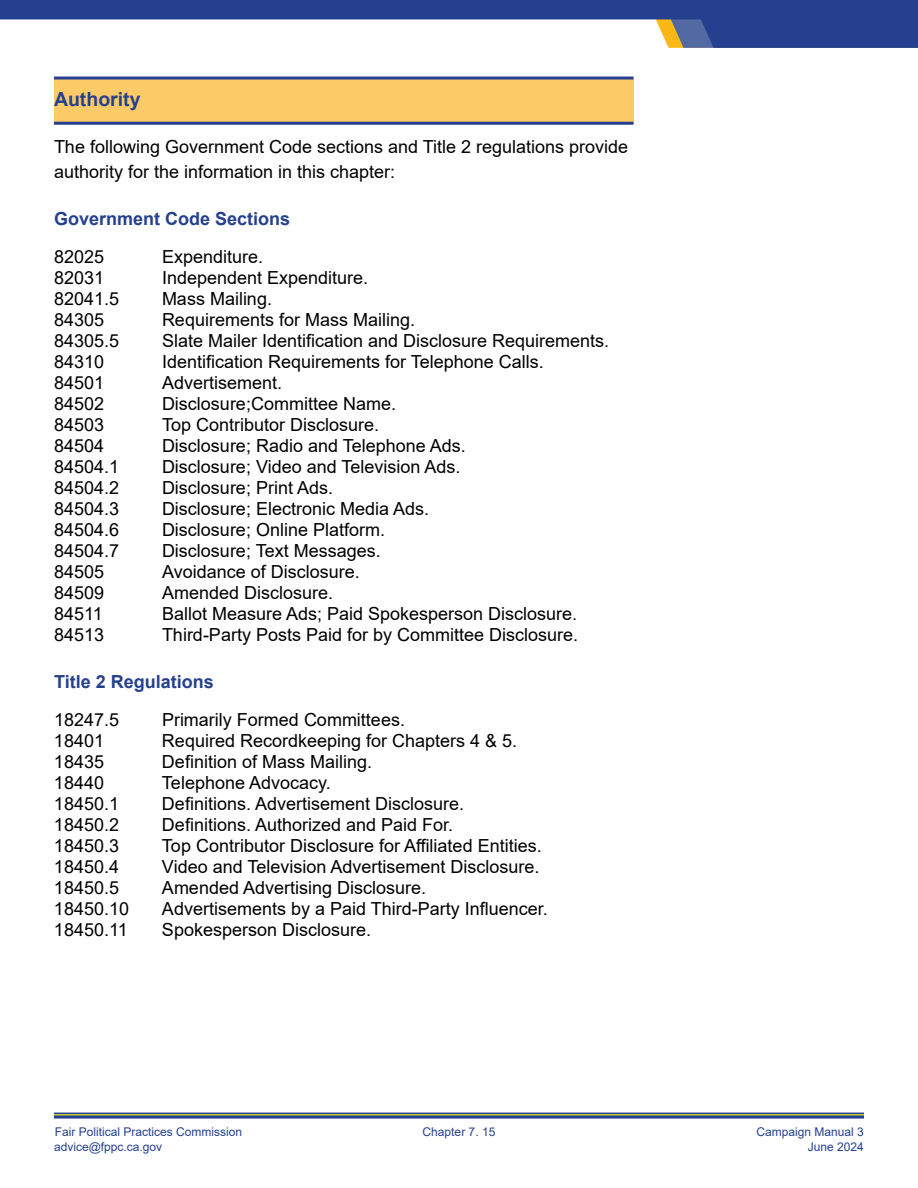
<style>
.page{position:relative;width:918px;height:1188px;background:#fff}
.page>*{position:absolute;margin:0;border:0;box-sizing:border-box;transform-origin:0 0}
.t1{font:700 19.5px "Arial";color:#25408f}
.t2{font:18px/25.5px "Arial";color:#000}
.t3{font:700 18px "Arial";color:#25408f}
.t4{font:12px/15px "Arial";color:#25408f}
</style>
<div class="page">
<svg style="left:54px;top:1113px;width:810px;height:6px;background:#475e8f"></svg>
<hr style="left:54px;top:1114px;width:810px;height:1px;background:#faff16">
<svg style="left:0;top:0;width:918px;height:48px;fill:#25408f"></svg>
<div style="left:54px;top:78px;width:580px;height:45px;background:#fcca67"></div>
<hr style="left:54px;top:122px;width:580px;height:3px;background:#25408f">
<hr style="left:54px;top:77px;width:580px;height:3px;background:#25408f">
<h2 class="t1" style="left:54px;top:85px;width:88px">Authority</h2>
<p class="t2" style="left:54px;top:134px;width:576px">The following Government Code sections and Title 2 regulations provide authority for the information in this chapter:</p>
<h3 class="t3" style="left:54px;top:206px;width:238px">Government Code Sections</h3>
<p class="t2" style="left:54px;top:244px;width:52px">82025</p>
<p class="t2" style="left:162px;top:244px;width:103px">Expenditure.</p>
<p class="t2" style="left:54px;top:265px;width:52px">82031</p>
<p class="t2" style="left:162px;top:265px;width:208px">Independent Expenditure.</p>
<p class="t2" style="left:54px;top:286px;width:67px">82041.5</p>
<p class="t2" style="left:162px;top:286px;width:112px">Mass Mailing.</p>
<p class="t2" style="left:54px;top:307px;width:52px">84305</p>
<p class="t2" style="left:162px;top:307px;width:255px">Requirements for Mass Mailing.</p>
<p class="t2" style="left:54px;top:328px;width:67px">84305.5</p>
<p class="t2" style="left:162px;top:328px;width:449px">Slate Mailer Identification and Disclosure Requirements.</p>
<p class="t2" style="left:54px;top:349px;width:52px">84310</p>
<p class="t2" style="left:162px;top:349px;width:383px">Identification Requirements for Telephone Calls.</p>
<p class="t2" style="left:54px;top:370px;width:52px">84501</p>
<p class="t2" style="left:162px;top:370px;width:122px">Advertisement.</p>
<p class="t2" style="left:54px;top:391px;width:52px">84502</p>
<p class="t2" style="left:162px;top:391px;width:236px">Disclosure;Committee Name.</p>
<p class="t2" style="left:54px;top:412px;width:52px">84503</p>
<p class="t2" style="left:162px;top:412px;width:219px">Top Contributor Disclosure.</p>
<p class="t2" style="left:54px;top:433px;width:52px">84504</p>
<p class="t2" style="left:162px;top:433px;width:305px">Disclosure; Radio and Telephone Ads.</p>
<p class="t2" style="left:54px;top:454px;width:67px">84504.1</p>
<p class="t2" style="left:162px;top:454px;width:300px">Disclosure; Video and Television Ads.</p>
<p class="t2" style="left:54px;top:475px;width:67px">84504.2</p>
<p class="t2" style="left:162px;top:475px;width:173px">Disclosure; Print Ads.</p>
<p class="t2" style="left:54px;top:496px;width:67px">84504.3</p>
<p class="t2" style="left:162px;top:496px;width:269px">Disclosure; Electronic Media Ads.</p>
<p class="t2" style="left:54px;top:517px;width:67px">84504.6</p>
<p class="t2" style="left:162px;top:517px;width:225px">Disclosure; Online Platform.</p>
<p class="t2" style="left:54px;top:538px;width:67px">84504.7</p>
<p class="t2" style="left:162px;top:538px;width:220px">Disclosure; Text Messages.</p>
<p class="t2" style="left:54px;top:559px;width:52px">84505</p>
<p class="t2" style="left:162px;top:559px;width:199px">Avoidance of Disclosure.</p>
<p class="t2" style="left:54px;top:580px;width:52px">84509</p>
<p class="t2" style="left:162px;top:580px;width:173px">Amended Disclosure.</p>
<p class="t2" style="left:54px;top:601px;width:50px">84511</p>
<p class="t2" style="left:162px;top:601px;width:417px">Ballot Measure Ads; Paid Spokesperson Disclosure.</p>
<p class="t2" style="left:54px;top:622px;width:52px">84513</p>
<p class="t2" style="left:162px;top:622px;width:418px">Third-Party Posts Paid for by Committee Disclosure.</p>
<h3 class="t3" style="left:54px;top:669px;width:161px">Title 2 Regulations</h3>
<p class="t2" style="left:54px;top:707px;width:67px">18247.5</p>
<p class="t2" style="left:162px;top:707px;width:245px">Primarily Formed Committees.</p>
<p class="t2" style="left:54px;top:728px;width:52px">18401</p>
<p class="t2" style="left:162px;top:728px;width:357px">Required Recordkeeping for Chapters 4 &amp; 5.</p>
<p class="t2" style="left:54px;top:749px;width:52px">18435</p>
<p class="t2" style="left:162px;top:749px;width:212px">Definition of Mass Mailing.</p>
<p class="t2" style="left:54px;top:770px;width:52px">18440</p>
<p class="t2" style="left:162px;top:770px;width:170px">Telephone Advocacy.</p>
<p class="t2" style="left:54px;top:791px;width:67px">18450.1</p>
<p class="t2" style="left:162px;top:791px;width:304px">Definitions. Advertisement Disclosure.</p>
<p class="t2" style="left:54px;top:812px;width:67px">18450.2</p>
<p class="t2" style="left:162px;top:812px;width:293px">Definitions. Authorized and Paid For.</p>
<p class="t2" style="left:54px;top:833px;width:67px">18450.3</p>
<p class="t2" style="left:162px;top:833px;width:381px">Top Contributor Disclosure for Affiliated Entities.</p>
<p class="t2" style="left:54px;top:854px;width:67px">18450.4</p>
<p class="t2" style="left:162px;top:854px;width:379px">Video and Television Advertisement Disclosure.</p>
<p class="t2" style="left:54px;top:875px;width:67px">18450.5</p>
<p class="t2" style="left:162px;top:875px;width:266px">Amended Advertising Disclosure.</p>
<p class="t2" style="left:54px;top:896px;width:77px">18450.10</p>
<p class="t2" style="left:162px;top:896px;width:387px">Advertisements by a Paid Third-Party Influencer.</p>
<p class="t2" style="left:54px;top:917px;width:75px">18450.11</p>
<p class="t2" style="left:162px;top:917px;width:211px">Spokesperson Disclosure.</p>
<p class="t4" style="left:54px;top:1124px;width:190px">Fair Political Practices Commission advice@fppc.ca.gov</p>
<p class="t4" style="left:423px;top:1124px;width:74px">Chapter 7. 15</p>
<p class="t4" style="left:757px;top:1124px;width:109px;text-align:right">Campaign Manual 3<br>June 2024</p>
</div>
